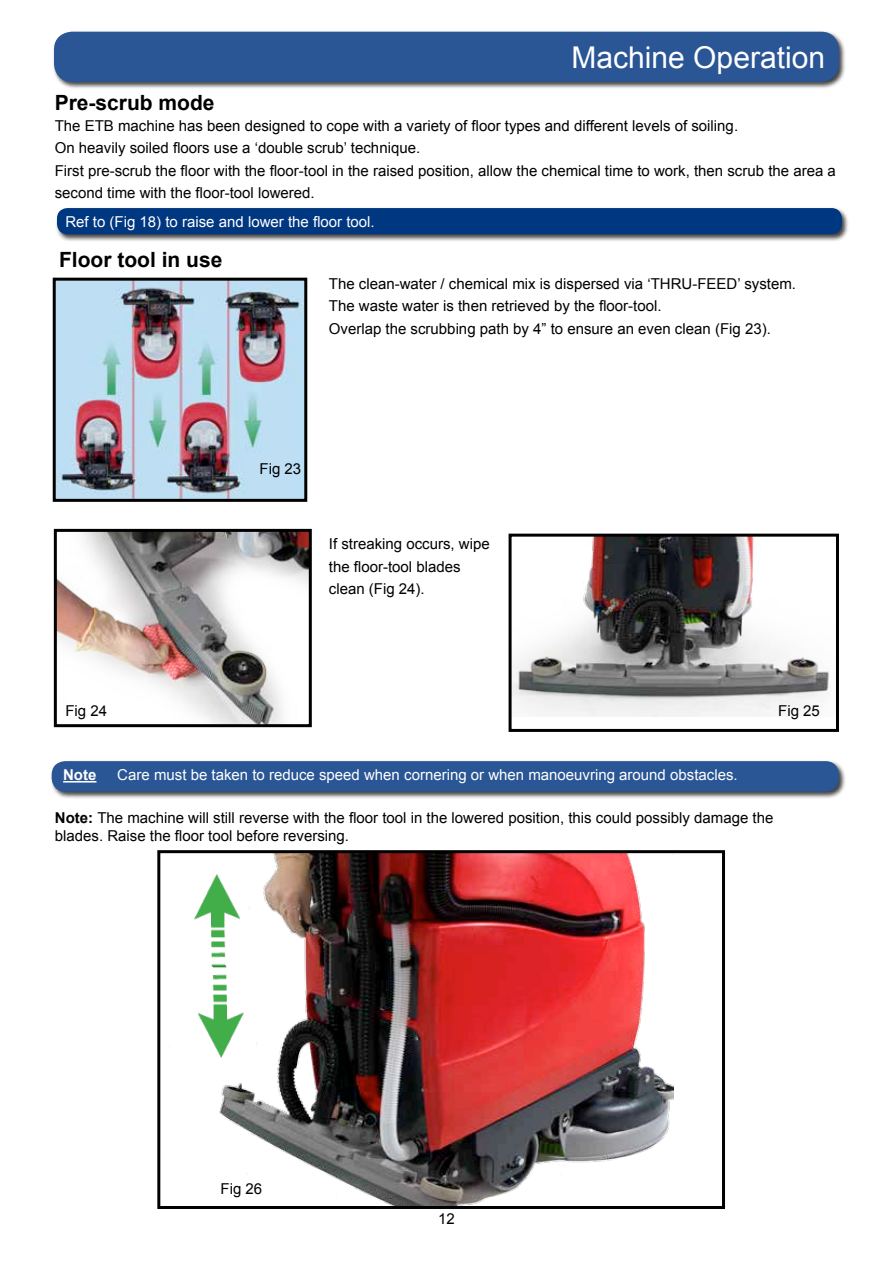
<style>
.page{position:relative;width:893px;height:1263px;background:#fff}
.page>*{position:absolute;margin:0;border:0;box-sizing:border-box;transform-origin:0 0}
.t1{font:30px "Arial";color:#fff}
.t2{font:700 21px "Arial";color:#000}
.t3{font:15px/22.5px "Arial";color:#000}
.t4{font:15px "Arial";color:#fff}
.t5{font:700 15px "Arial";color:#fff}
.s1{font-weight:700}
</style>
<div class="page">
<div style="left:52px;top:30px;width:795px;height:59px;background:#000;opacity:.75"></div>
<div style="left:54px;top:32px;width:785px;height:50px;background:#2a5695;border-radius:18px"></div>
<div style="left:55px;top:206px;width:795px;height:36px;background:#000;opacity:.75"></div>
<div style="left:57px;top:208px;width:785px;height:26px;background:#003781;border-radius:10px"></div>
<img style="left:57px;top:282px;width:246px;height:216px">
<div style="left:53px;top:278px;width:254px;height:224px;border:3px solid #000"></div>
<img style="left:58px;top:533px;width:250px;height:190px">
<div style="left:54px;top:529px;width:258px;height:198px;border:3px solid #000"></div>
<div style="left:50px;top:759px;width:796px;height:40px;background:#000;opacity:.75"></div>
<div style="left:52px;top:761px;width:787px;height:31px;background:#2a5695;border-radius:14px"></div>
<hr style="left:63px;top:781px;width:33px;height:1px;background:#fff">
<img style="left:513px;top:538px;width:317px;height:178px">
<div style="left:509px;top:534px;width:330px;height:198px;border:3px solid #000"></div>
<img style="left:219px;top:854px;width:454px;height:351px">
<div style="left:157px;top:850px;width:568px;height:359px;border:3px solid #000"></div>
<img style="left:198px;top:951px;width:56px;height:116px">
<img style="left:194px;top:865px;width:55px;height:116px">
<h1 class="t1" style="left:572px;top:38px;width:255px">Machine Operation</h1>
<h2 class="t2" style="left:55px;top:89px;width:161px">Pre-scrub mode</h2>
<p class="t3" style="left:55px;top:114px;width:783px">The ETB machine has been designed to cope with a variety of floor types and different levels of soiling.<br>On heavily soiled floors use a ‘double scrub’ technique.<br>First pre-scrub the floor with the floor-tool in the raised position, allow the chemical time to work, then scrub the area a second time with the floor-tool lowered.</p>
<p class="t4" style="left:65px;top:211px;width:311px">Ref to (Fig 18) to raise and lower the floor tool.</p>
<h2 class="t2" style="left:59px;top:245px;width:165px">Floor tool in use</h2>
<p class="t3" style="left:329px;top:272px;width:469px">The clean-water / chemical mix is dispersed via ‘THRU-FEED’ system.<br>The waste water is then retrieved by the floor-tool.<br>Overlap the scrubbing path by 4” to ensure an even clean (Fig 23).</p>
<p class="t3" style="left:65px;top:700px;width:43px">Fig 24</p>
<p class="t3" style="left:260px;top:458px;width:43px">Fig 23</p>
<p class="t3" style="left:329px;top:533px;width:162px">If streaking occurs, wipe the floor-tool blades clean (Fig 24).</p>
<p class="t3" style="left:778px;top:700px;width:43px">Fig 25</p>
<p class="t5" style="left:63px;top:765px;width:35px">Note</p>
<p class="t4" style="left:117px;top:765px;width:622px">Care must be taken to reduce speed when cornering or when manoeuvring around obstacles.</p>
<p class="t3" style="left:55px;top:808px;width:720px;line-height:18px"><span class="s1">Note:</span> The machine will still reverse with the floor tool in the lowered position, this could possibly damage the blades. Raise the floor tool before reversing.</p>
<p class="t3" style="left:221px;top:1178px;width:43px">Fig 26</p>
<p class="t3" style="left:438px;top:1208px;width:18px">12</p>
</div>
